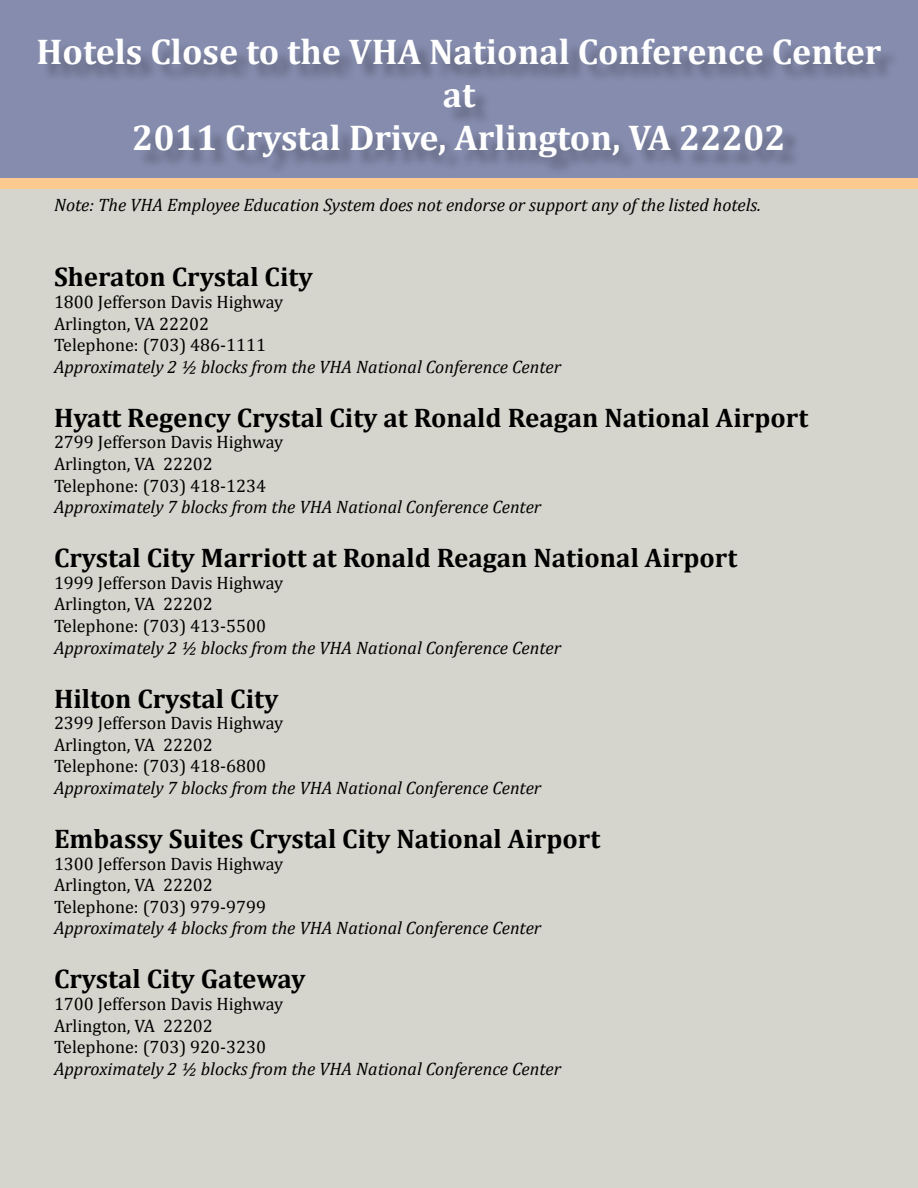
<style>
.page{position:relative;width:918px;height:1188px;background:#fff}
.page>*{position:absolute;margin:0;border:0;box-sizing:border-box;transform-origin:0 0}
.t1{font:700 36px/43.2px "Cambria";color:#fff;text-align:center}
.t2{font:700 27px "Cambria";color:#000}
.t3{font:italic 18px "Cambria";color:#000}
.t4{font:18px/21.6px "Cambria";color:#000}
</style>
<div class="page">
<div style="left:0;top:129px;width:918px;height:1059px;background:#d5d5cd"></div>
<div style="left:0;top:0;width:918px;height:181px;background:#858cad"></div>
<div style="left:41px;top:41px;width:857px;height:136px;background:#000;opacity:.28"></div>
<div style="left:0;top:178px;width:918px;height:11px;background:#fdca90"></div>
<h1 class="t1" style="left:37px;top:29px;width:846px">Hotels Close to the VHA National Conference Center at<br>2011 Crystal Drive, Arlington, VA 22202</h1>
<p class="t3" style="left:54px;top:194px;width:708px">Note: The VHA Employee Education System does not endorse or support any of the listed hotels.</p>
<h2 class="t2" style="left:54px;top:261px;width:260px">Sheraton Crystal City</h2>
<p class="t4" style="left:54px;top:291px;width:231px">1800 Jefferson Davis Highway<br>Arlington, VA 22202<br>Telephone: (703) 486-1111</p>
<p class="t3" style="left:54px;top:356px;width:509px">Approximately 2 ½ blocks from the VHA National Conference Center</p>
<h2 class="t2" style="left:54px;top:401px;width:756px">Hyatt Regency Crystal City at Ronald Reagan National Airport</h2>
<p class="t4" style="left:54px;top:431px;width:231px">2799 Jefferson Davis Highway<br>Arlington, VA 22202<br>Telephone: (703) 418-1234</p>
<p class="t3" style="left:54px;top:496px;width:489px">Approximately 7 blocks from the VHA National Conference Center</p>
<h2 class="t2" style="left:54px;top:542px;width:685px">Crystal City Marriott at Ronald Reagan National Airport</h2>
<p class="t4" style="left:54px;top:572px;width:231px">1999 Jefferson Davis Highway<br>Arlington, VA 22202<br>Telephone: (703) 413-5500</p>
<p class="t3" style="left:54px;top:637px;width:509px">Approximately 2 ½ blocks from the VHA National Conference Center</p>
<h2 class="t2" style="left:54px;top:682px;width:226px">Hilton Crystal City</h2>
<p class="t4" style="left:54px;top:712px;width:231px">2399 Jefferson Davis Highway<br>Arlington, VA 22202<br>Telephone: (703) 418-6800</p>
<p class="t3" style="left:54px;top:777px;width:489px">Approximately 7 blocks from the VHA National Conference Center</p>
<h2 class="t2" style="left:54px;top:822px;width:548px">Embassy Suites Crystal City National Airport</h2>
<p class="t4" style="left:54px;top:853px;width:231px">1300 Jefferson Davis Highway<br>Arlington, VA 22202<br>Telephone: (703) 979-9799</p>
<p class="t3" style="left:54px;top:917px;width:489px">Approximately 4 blocks from the VHA National Conference Center</p>
<h2 class="t2" style="left:54px;top:963px;width:253px">Crystal City Gateway</h2>
<p class="t4" style="left:54px;top:993px;width:231px">1700 Jefferson Davis Highway<br>Arlington, VA 22202<br>Telephone: (703) 920-3230</p>
<p class="t3" style="left:54px;top:1058px;width:509px">Approximately 2 ½ blocks from the VHA National Conference Center</p>
</div>
